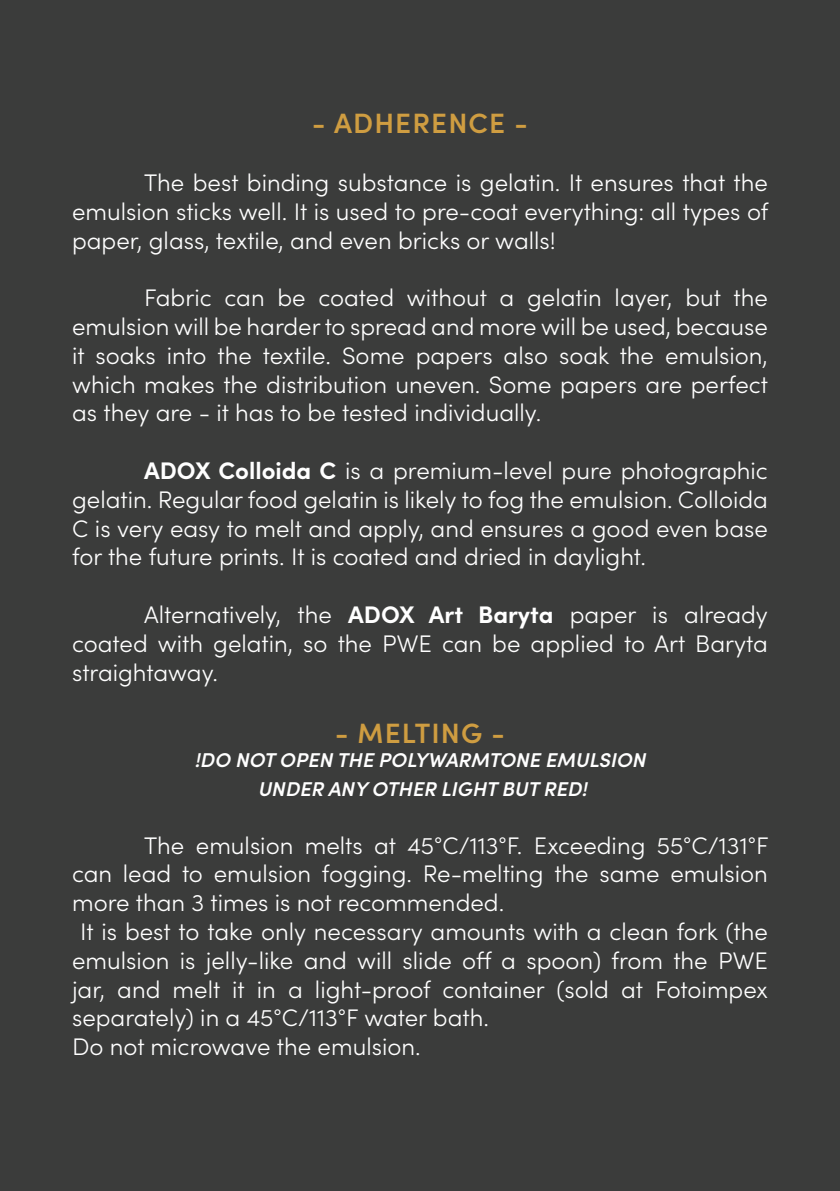
<style>
.page{position:relative;width:840px;height:1191px;background:#fff}
.page>*{position:absolute;margin:0;border:0;box-sizing:border-box;transform-origin:0 0}
.t1{font:600 28px "Sofia Pro";letter-spacing:.04em;color:#cf9d41}
.t2{font:300 24px/28.8px "Sofia Pro";color:#fff;text-align:justify}
.t3{font:italic 600 20px/28.8px "Sofia Pro";color:#fff;text-align:center}
.s1{font-weight:700}
</style>
<div class="page">
<div style="left:0;top:0;width:839px;height:1191px;background:#3b3c3b"></div>
<p class="t1" style="left:312px;top:102px;width:217px">- ADHERENCE -</p>
<p class="t2" style="left:72px;top:167px;width:697px;text-indent:72px">The best binding substance is gelatin. It ensures that the emulsion sticks well. It is used to pre-coat everything: all types of paper, glass, textile, and even bricks or walls!</p>
<p class="t2" style="left:72px;top:282px;width:697px;text-indent:72px">Fabric can be coated without a gelatin layer, but the emulsion will be harder to spread and more will be used, because it soaks into the textile. Some papers also soak the emulsion, which makes the distribution uneven. Some papers are perfect as they are - it has to be tested individually.</p>
<p class="t2" style="left:72px;top:455px;width:697px;text-indent:72px"><span class="s1">ADOX Colloida C</span> is a premium-level pure photographic gelatin. Regular food gelatin is likely to fog the emulsion. Colloida C is very easy to melt and apply, and ensures a good even base for the future prints. It is coated and dried in daylight.</p>
<p class="t2" style="left:72px;top:599px;width:697px;text-indent:72px">Alternatively, the <span class="s1">ADOX Art Baryta</span> paper is already coated with gelatin, so the PWE can be applied to Art Baryta straightaway.</p>
<p class="t1" style="left:335px;top:712px;width:171px">- MELTING -</p>
<p class="t3" style="left:194px;top:744px;width:452px">!DO NOT OPEN THE POLYWARMTONE EMULSION<br>UNDER ANY OTHER LIGHT BUT RED!</p>
<p class="t2" style="left:144px;top:829px;width:625px">The emulsion melts at 45°C/113°F. Exceeding 55°C/131°F</p>
<p class="t2" style="left:72px;top:858px;width:697px">can lead to emulsion fogging. Re-melting the same emulsion</p>
<p class="t2" style="left:72px;top:887px;width:433px">more than 3 times is not recommended.</p>
<p class="t2" style="left:80px;top:915px;width:689px">It is best to take only necessary amounts with a clean fork (the</p>
<p class="t2" style="left:72px;top:944px;width:696px">emulsion is jelly-like and will slide off a spoon) from the PWE</p>
<p class="t2" style="left:72px;top:973px;width:696px">jar, and melt it in a light-proof container (sold at Fotoimpex</p>
<p class="t2" style="left:72px;top:1002px;width:418px">separately) in a 45°C/113°F water bath.</p>
<p class="t2" style="left:72px;top:1031px;width:350px">Do not microwave the emulsion.</p>
</div>
